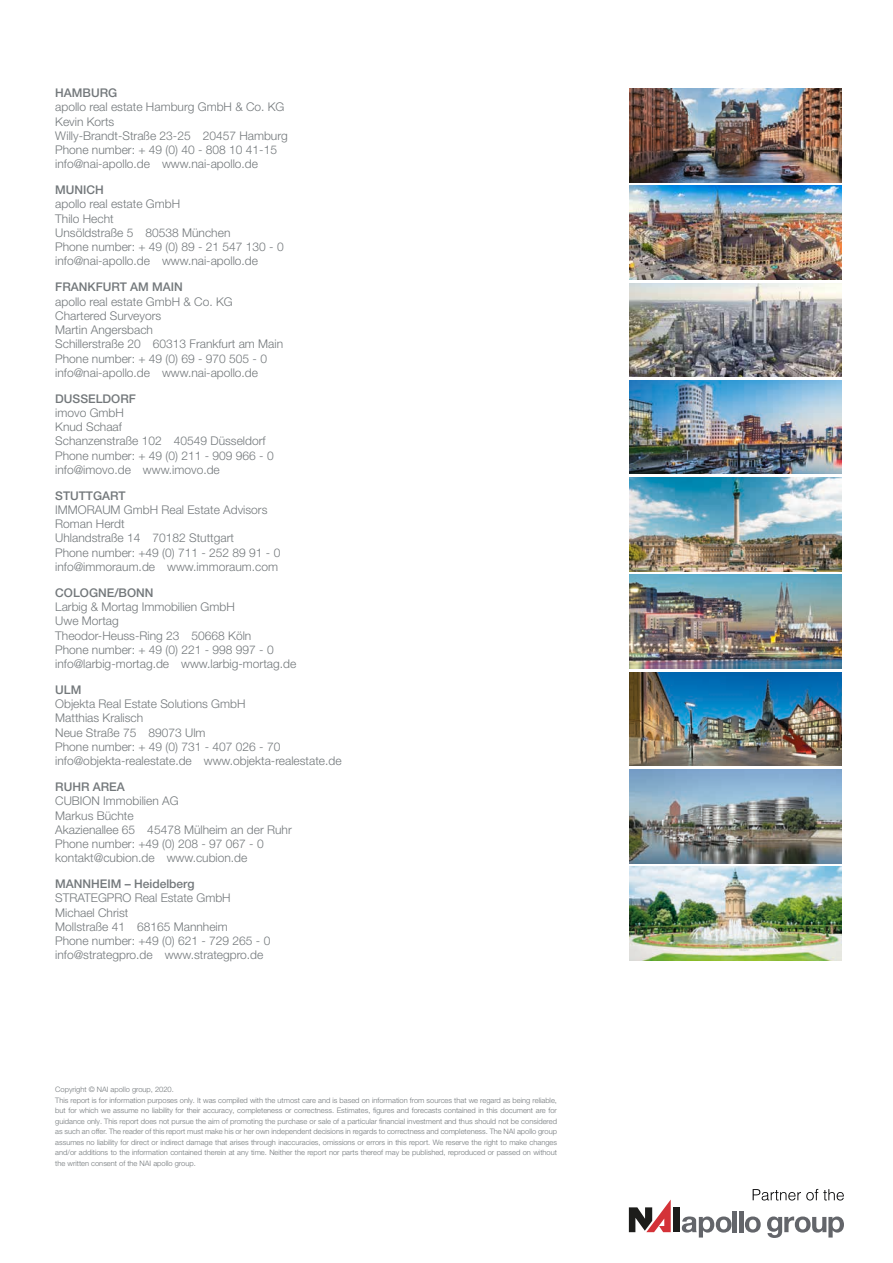
<style>
.page{position:relative;width:893px;height:1263px;background:#fff}
.page>*{position:absolute;margin:0;border:0;box-sizing:border-box;transform-origin:0 0}
.t1{font:300 12px/14.2px "Helvetica Neue LT Pro";color:#73787b}
.t2{font:500 12px "Helvetica Neue LT Pro";color:#73787b}
.t3{font:300 7.5px/10.5px "Helvetica Neue LT Pro";color:#73787b}
</style>
<div class="page">
<svg style="left:753px;top:1189px;width:91px;height:11px"></svg>
<div style="left:673px;top:1207px;width:6px;height:25px;background:#1d1d1b"></div>
<svg style="left:629px;top:1199px;width:42px;height:33px"></svg>
<svg style="left:682px;top:1216px;width:50px;height:21px"></svg>
<hr style="left:733px;top:1211px;width:4px;height:21px;background:#63656a">
<hr style="left:739px;top:1211px;width:4px;height:21px;background:#63656a">
<svg style="left:745px;top:1216px;width:16px;height:16px"></svg>
<svg style="left:767px;top:1216px;width:77px;height:22px"></svg>
<img style="left:629px;top:380px;width:213px;height:94px">
<img style="left:629px;top:89px;width:213px;height:93px">
<img style="left:629px;top:867px;width:213px;height:93px">
<img style="left:629px;top:478px;width:213px;height:93px">
<img style="left:629px;top:769px;width:213px;height:94px">
<img style="left:629px;top:672px;width:213px;height:93px">
<img style="left:629px;top:575px;width:213px;height:93px">
<img style="left:629px;top:283px;width:213px;height:94px">
<img style="left:629px;top:186px;width:213px;height:93px">
<p class="t2" style="left:55px;top:86px;width:64px">HAMBURG</p>
<p class="t1" style="left:55px;top:100px;width:234px">apollo real estate Hamburg GmbH &amp; Co. KG Kevin Korts<br>Willy-Brandt-Straße 23-25 20457 Hamburg Phone number: + 49 (0) 40 - 808 10 41-15 info@nai-apollo.de www.nai-apollo.de</p>
<p class="t2" style="left:55px;top:183px;width:50px">MUNICH</p>
<p class="t1" style="left:55px;top:197px;width:230px">apollo real estate GmbH<br>Thilo Hecht<br>Unsöldstraße 5 80538 München<br>Phone number: + 49 (0) 89 - 21 547 130 - 0 info@nai-apollo.de www.nai-apollo.de</p>
<p class="t2" style="left:55px;top:280px;width:129px">FRANKFURT AM MAIN</p>
<p class="t1" style="left:55px;top:294px;width:229px">apollo real estate GmbH &amp; Co. KG<br>Chartered Surveyors<br>Martin Angersbach<br>Schillerstraße 20 60313 Frankfurt am Main<br>Phone number: + 49 (0) 69 - 970 505 - 0 info@nai-apollo.de www.nai-apollo.de</p>
<p class="t2" style="left:55px;top:391px;width:82px">DUSSELDORF</p>
<p class="t1" style="left:55px;top:405px;width:220px">imovo GmbH<br>Knud Schaaf<br>Schanzenstraße 102 40549 Düsseldorf<br>Phone number: + 49 (0) 211 - 909 966 - 0 info@imovo.de www.imovo.de</p>
<p class="t2" style="left:55px;top:488px;width:72px">STUTTGART</p>
<p class="t1" style="left:55px;top:502px;width:227px">IMMORAUM GmbH Real Estate Advisors<br>Roman Herdt<br>Uhlandstraße 14 70182 Stuttgart<br>Phone number: +49 (0) 711 - 252 89 91 - 0 info@immoraum.de www.immoraum.com</p>
<p class="t2" style="left:55px;top:585px;width:100px">COLOGNE/BONN</p>
<p class="t1" style="left:55px;top:599px;width:242px">Larbig &amp; Mortag Immobilien GmbH<br>Uwe Mortag<br>Theodor-Heuss-Ring 23 50668 Köln<br>Phone number: + 49 (0) 221 - 998 997 - 0 info@larbig-mortag.de www.larbig-mortag.de</p>
<p class="t2" style="left:55px;top:682px;width:28px">ULM</p>
<p class="t1" style="left:55px;top:696px;width:288px">Objekta Real Estate Solutions GmbH<br>Matthias Kralisch<br>Neue Straße 75 89073 Ulm<br>Phone number: + 49 (0) 731 - 407 026 - 70 info@objekta-realestate.de www.objekta-realestate.de</p>
<p class="t2" style="left:55px;top:779px;width:71px">RUHR AREA</p>
<p class="t1" style="left:55px;top:794px;width:238px">CUBION Immobilien AG<br>Markus Büchte<br>Akazienallee 65 45478 Mülheim an der Ruhr<br>Phone number: +49 (0) 208 - 97 067 - 0 kontakt@cubion.de www.cubion.de</p>
<p class="t2" style="left:55px;top:877px;width:141px">MANNHEIM – Heidelberg</p>
<p class="t1" style="left:55px;top:891px;width:217px">STRATEGPRO Real Estate GmbH<br>Michael Christ<br>Mollstraße 41 68165 Mannheim<br>Phone number: +49 (0) 621 - 729 265 - 0 info@strategpro.de www.strategpro.de</p>
<p class="t3" style="left:55px;top:1084px;width:503px">Copyright © NAI apollo group, 2020.<br>This report is for information purposes only. It was compiled with the utmost care and is based on information from sources that we regard as being reliable, but for which we assume no liability for their accuracy, completeness or correctness. Estimates, figures and forecasts contained in this document are for guidance only. This report does not pursue the aim of promoting the purchase or sale of a particular financial investment and thus should not be considered as such an offer. The reader of this report must make his or her own independent decisions in regards to correctness and completeness. The NAI apollo group assumes no liability for direct or indirect damage that arises through inaccuracies, omissions or errors in this report. We reserve the right to make changes and/or additions to the information contained therein at any time. Neither the report nor parts thereof may be published, reproduced or passed on without the written consent of the NAI apollo group.</p>
</div>
